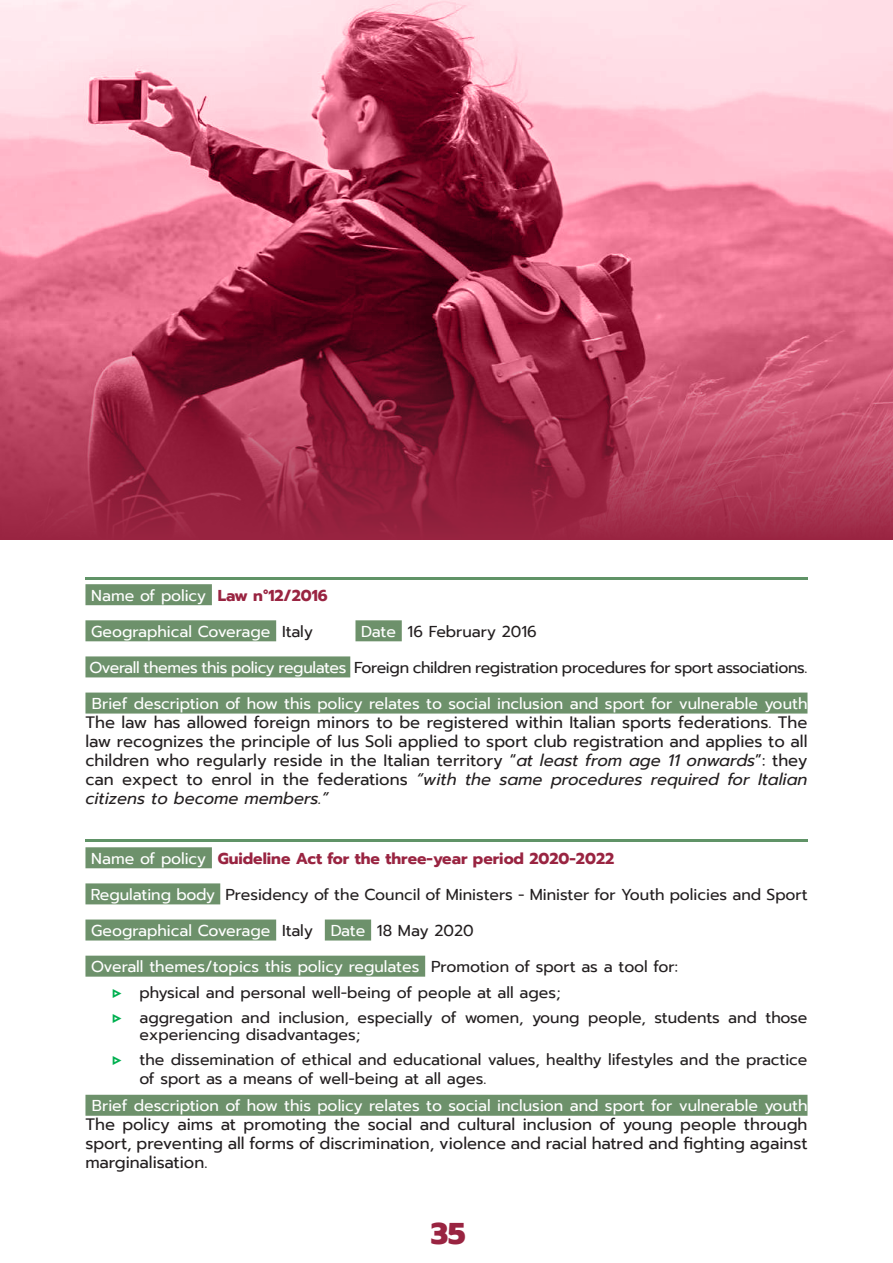
<style>
.page{position:relative;width:893px;height:1263px;background:#fff}
.page>*{position:absolute;margin:0;border:0;box-sizing:border-box;transform-origin:0 0}
.t1{font:800 30px "Prompt";color:#992441}
.t2{font:16.5px/18.9px "Prompt";color:#231f20;text-align:justify}
.t3{font:15.75px/25.5px "Prompt";color:#231f20}
.t4{font:15.75px "Prompt";color:#fff}
.t5{font:15.75px "Prompt";letter-spacing:-.02em;color:#231f20}
.t6{font:700 15.75px "Prompt";color:#992441}
.s1{font-weight:700;color:#992441}
.s2{color:#231f20}
.s3{color:#fff}
.s4{font-style:italic}
.s5{font-weight:400;color:#fff}
.s6{font-weight:700;color:#00b050}
</style>
<div class="page">
<svg style="left:0;top:0;width:893px;height:323px;background:#d9899d"></svg>
<svg style="left:0;top:323px;width:893px;height:217px;background:#a2324e"></svg>
<div style="left:85px;top:584px;width:127px;height:21px;background:#6d916b"></div>
<div style="left:85px;top:620px;width:191px;height:21px;background:#6d916b"></div>
<div style="left:355px;top:620px;width:47px;height:21px;background:#6d916b"></div>
<div style="left:85px;top:656px;width:265px;height:21px;background:#6d916b"></div>
<div style="left:85px;top:692px;width:722px;height:21px;background:#6d916b"></div>
<div style="left:85px;top:847px;width:127px;height:21px;background:#6d916b"></div>
<div style="left:85px;top:883px;width:135px;height:21px;background:#6d916b"></div>
<div style="left:85px;top:919px;width:191px;height:21px;background:#6d916b"></div>
<div style="left:325px;top:919px;width:46px;height:21px;background:#6d916b"></div>
<div style="left:85px;top:956px;width:340px;height:21px;background:#6d916b"></div>
<div style="left:85px;top:1095px;width:722px;height:21px;background:#6d916b"></div>
<hr style="left:85px;top:840px;width:722px;height:2px;background:#609367">
<hr style="left:85px;top:577px;width:722px;height:3px;background:#609367">
<p class="t4" style="left:91px;top:584px;width:238px">Name of policy <span class="s1">Law n°12/2016</span></p>
<p class="t4" style="left:91px;top:620px;width:223px">Geographical Coverage <span class="s2">Italy</span></p>
<p class="t3" style="left:361px;top:619px;width:177px"><span class="s3">Date</span> 16 February 2016</p>
<p class="t5" style="left:89px;top:656px;width:719px"><span class="s3">Overall themes this policy regulates</span> Foreign children registration procedures for sport associations.</p>
<p class="t4" style="left:92px;top:692px;width:717px">Brief description of how this policy relates to social inclusion and sport for vulnerable youth</p>
<p class="t2" style="left:85px;top:713px;width:724px">The law has allowed foreign minors to be registered within Italian sports federations. The law recognizes the principle of Ius Soli applied to sport club registration and applies to all children who regularly reside in the Italian territory “<span class="s4">at least from age 11 onwards</span>”: they can expect to enrol in the federations <span class="s4">“with the same procedures required for Italian citizens to become members.”</span></p>
<p class="t6" style="left:91px;top:846px;width:525px"><span class="s5">Name of policy</span> Guideline Act for the three-year period 2020-2022</p>
<p class="t3" style="left:91px;top:882px;width:718px"><span class="s3">Regulating body</span> Presidency of the Council of Ministers - Minister for Youth policies and Sport</p>
<p class="t4" style="left:91px;top:919px;width:384px">Geographical Coverage <span class="s2">Italy</span> Date <span class="s2">18 May 2020</span></p>
<p class="t3" style="left:112px;top:954px;width:696px;text-indent:-21px"><span class="s3">Overall themes/topics this policy regulates</span> Promotion of sport as a tool for:<br><span class="s6">▷</span> physical and personal well-being of people at all ages;<br><span class="s6">▷</span> aggregation and inclusion, especially of women, young people, students and those</p>
<p class="t3" style="left:112px;top:1021px;width:696px;text-indent:27px">experiencing disadvantages;<br><span class="s6">▷</span> the dissemination of ethical and educational values, healthy lifestyles and the practice</p>
<p class="t3" style="left:139px;top:1066px;width:348px">of sport as a means of well-being at all ages.</p>
<p class="t4" style="left:92px;top:1094px;width:717px">Brief description of how this policy relates to social inclusion and sport for vulnerable youth</p>
<p class="t2" style="left:85px;top:1115px;width:724px">The policy aims at promoting the social and cultural inclusion of young people through sport, preventing all forms of discrimination, violence and racial hatred and fighting against marginalisation.</p>
<h1 class="t1" style="left:431px;top:1211px;width:37px">35</h1>
</div>
